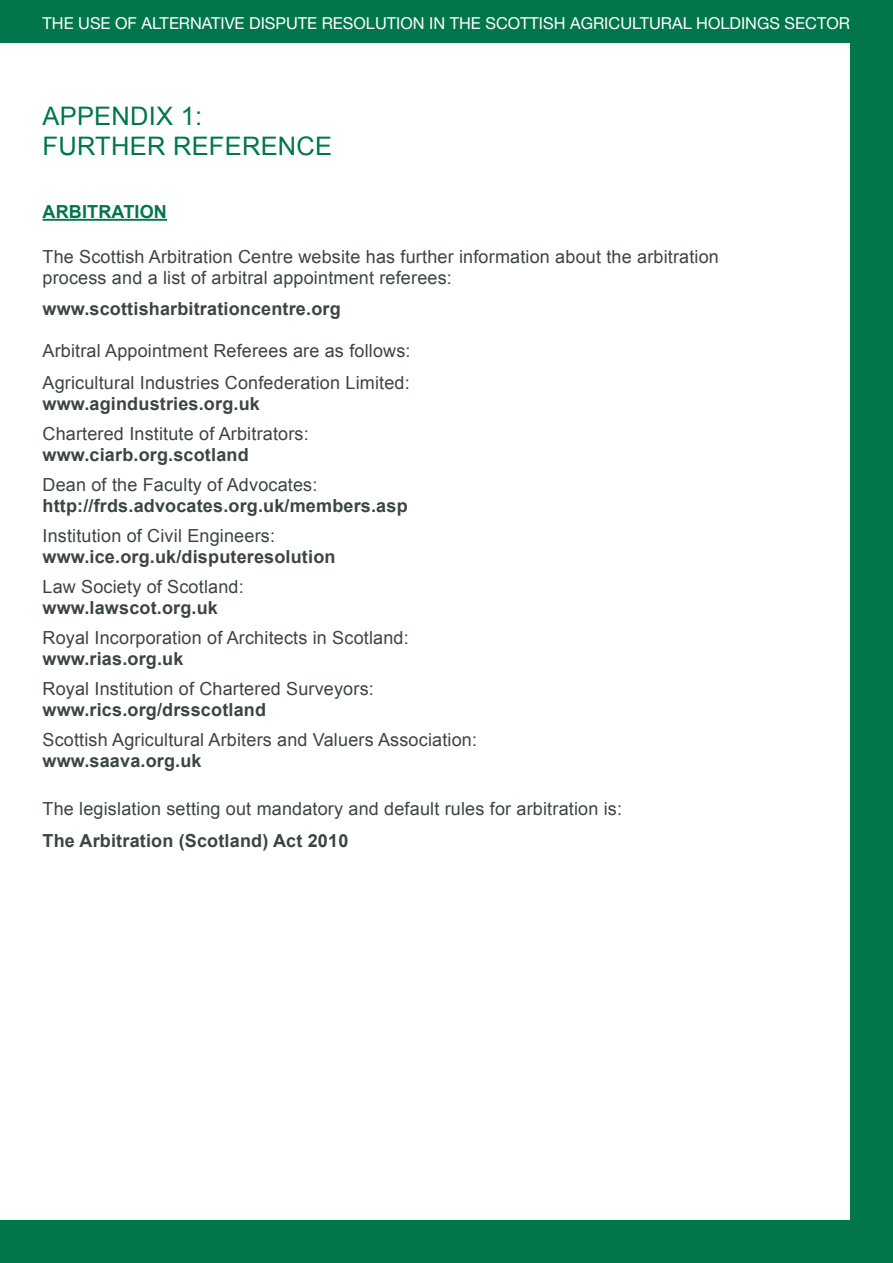
<style>
.page{position:relative;width:893px;height:1263px;background:#fff}
.page>*{position:absolute;margin:0;border:0;box-sizing:border-box;transform-origin:0 0}
.t1{font:25.5px/30px "Arial";letter-spacing:.01em;color:#00764a}
.t2{font:18px/21px "Arial";letter-spacing:.01em;color:#3c4542}
.t3{font:700 18px "Arial";letter-spacing:.01em;color:#3c4542}
.t4{font:700 18px "Arial";letter-spacing:.01em;color:#00764a}
.t5{font:16.5px "Helvetica Neue";color:#fff}
</style>
<div class="page">
<div style="left:0;top:0;width:893px;height:43px;background:#00764a"></div>
<div style="left:850px;top:0;width:43px;height:1263px;background:#00764a"></div>
<div style="left:0;top:1220px;width:893px;height:43px;background:#00764a"></div>
<hr style="left:43px;top:219px;width:124px;height:2px;background:#00764a">
<p class="t5" style="left:43px;top:13px;width:809px">THE USE OF ALTERNATIVE DISPUTE RESOLUTION IN THE SCOTTISH AGRICULTURAL HOLDINGS SECTOR</p>
<h1 class="t1" style="left:43px;top:101px;width:291px">APPENDIX 1:<br>FURTHER REFERENCE</h1>
<p class="t4" style="left:43px;top:200px;width:126px">ARBITRATION</p>
<p class="t2" style="left:43px;top:246px;width:678px">The Scottish Arbitration Centre website has further information about the arbitration process and a list of arbitral appointment referees:</p>
<p class="t3" style="left:43px;top:297px;width:300px">www.scottisharbitrationcentre.org</p>
<p class="t2" style="left:43px;top:335px;width:370px;line-height:31.5px">Arbitral Appointment Referees are as follows:<br>Agricultural Industries Confederation Limited:</p>
<p class="t3" style="left:43px;top:392px;width:219px">www.agindustries.org.uk</p>
<p class="t2" style="left:43px;top:423px;width:268px">Chartered Institute of Arbitrators:</p>
<p class="t3" style="left:43px;top:443px;width:208px">www.ciarb.org.scotland</p>
<p class="t2" style="left:43px;top:474px;width:276px">Dean of the Faculty of Advocates:</p>
<p class="t3" style="left:43px;top:494px;width:367px">http://frds.advocates.org.uk/members.asp</p>
<p class="t2" style="left:43px;top:525px;width:234px">Institution of Civil Engineers:</p>
<p class="t3" style="left:43px;top:545px;width:294px">www.ice.org.uk/disputeresolution</p>
<p class="t2" style="left:43px;top:576px;width:203px">Law Society of Scotland:</p>
<p class="t3" style="left:43px;top:596px;width:177px">www.lawscot.org.uk</p>
<p class="t2" style="left:43px;top:627px;width:368px">Royal Incorporation of Architects in Scotland:</p>
<p class="t3" style="left:43px;top:647px;width:142px">www.rias.org.uk</p>
<p class="t2" style="left:43px;top:678px;width:333px">Royal Institution of Chartered Surveyors:</p>
<p class="t3" style="left:43px;top:698px;width:225px">www.rics.org/drsscotland</p>
<p class="t2" style="left:43px;top:729px;width:436px">Scottish Agricultural Arbiters and Valuers Association:</p>
<p class="t3" style="left:43px;top:749px;width:161px">www.saava.org.uk</p>
<p class="t2" style="left:43px;top:798px;width:581px">The legislation setting out mandatory and default rules for arbitration is:</p>
<p class="t3" style="left:43px;top:828px;width:307px">The Arbitration (Scotland) Act 2010</p>
</div>
